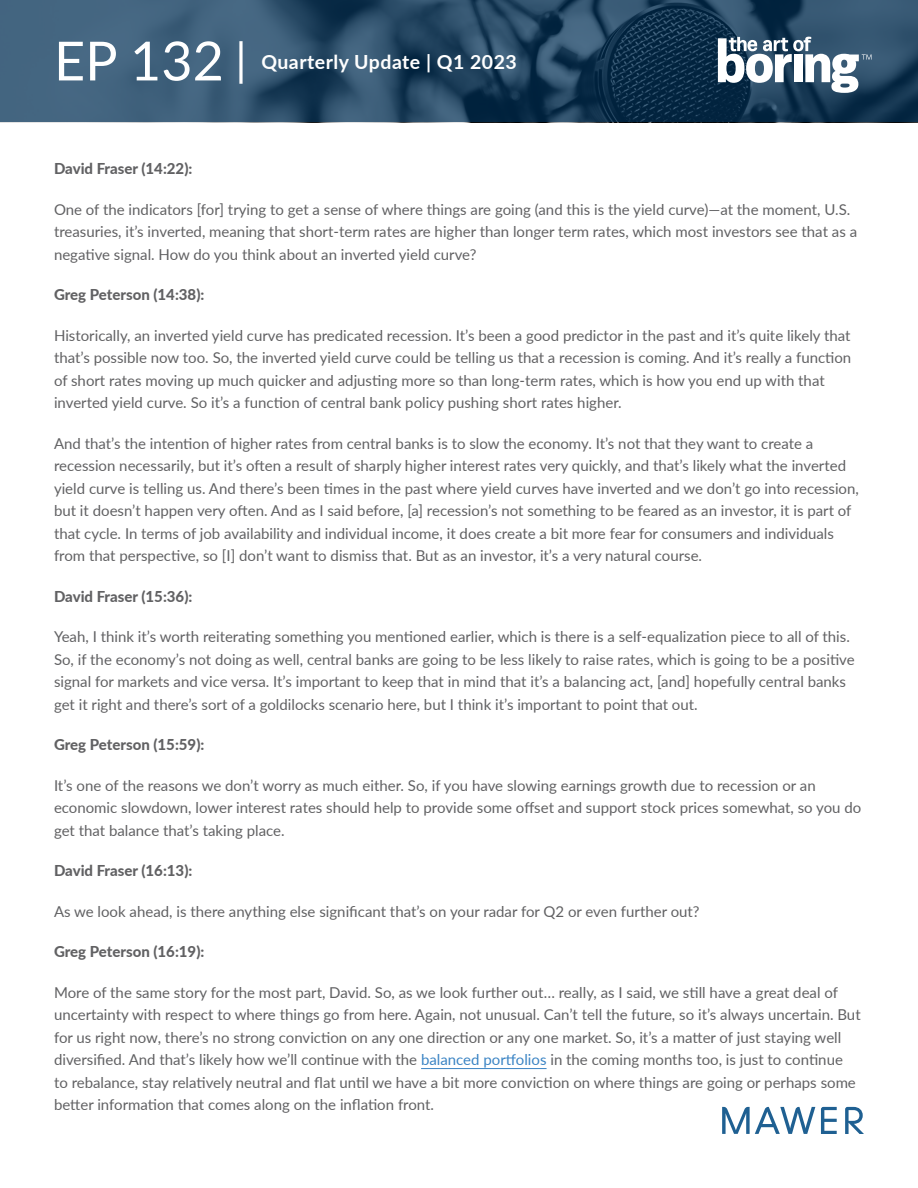
<style>
.page{position:relative;width:918px;height:1188px;background:#fff}
.page>*{position:absolute;margin:0;border:0;box-sizing:border-box;transform-origin:0 0}
.t1{font:54px "Lato";color:#fff}
.t2{font:700 19.5px "Lato";letter-spacing:.025em;color:#fff}
.t3{font:15px/22.5px "Lato";color:#616163}
.t4{font:800 15px "Lato";color:#616163}
.s1{font-size:45px}
.s2{color:#3b84c4}
</style>
<div class="page">
<svg style="left:845px;top:1107px;width:19px;height:27px"></svg>
<svg style="left:821px;top:1107px;width:16px;height:27px"></svg>
<svg style="left:722px;top:1107px;width:93px;height:27px"></svg>
<svg style="left:0;top:0;width:918px;height:122px;background:#2a4b66"></svg>
<svg style="left:718px;top:37px;width:154px;height:56px"></svg>
<hr style="left:421px;top:1068px;width:126px;height:1px;background:#3b84c4">
<h1 class="t1" style="left:54px;top:22px;width:194px">EP 132 <span class="s1">|</span></h1>
<h2 class="t2" style="left:261px;top:47px;width:257px">Quarterly Update | Q1 2023</h2>
<p class="t4" style="left:54px;top:157px;width:140px">David Fraser (14:22):</p>
<p class="t3" style="left:54px;top:197px;width:805px">One of the indicators [for] trying to get a sense of where things are going (and this is the yield curve)—at the moment, U.S. treasuries, it’s inverted, meaning that short-term rates are higher than longer term rates, which most investors see that as a negative signal. How do you think about an inverted yield curve?</p>
<p class="t4" style="left:54px;top:283px;width:152px">Greg Peterson (14:38):</p>
<p class="t3" style="left:54px;top:323px;width:799px">Historically, an inverted yield curve has predicated recession. It’s been a good predictor in the past and it’s quite likely that that’s possible now too. So, the inverted yield curve could be telling us that a recession is coming. And it’s really a function of short rates moving up much quicker and adjusting more so than long-term rates, which is how you end up with that inverted yield curve. So it’s a function of central bank policy pushing short rates higher.</p>
<p class="t3" style="left:54px;top:431px;width:806px">And that’s the intention of higher rates from central banks is to slow the economy. It’s not that they want to create a recession necessarily, but it’s often a result of sharply higher interest rates very quickly, and that’s likely what the inverted yield curve is telling us. And there’s been times in the past where yield curves have inverted and we don’t go into recession, but it doesn’t happen very often. And as I said before, [a] recession’s not something to be feared as an investor, it is part of that cycle. In terms of job availability and individual income, it does create a bit more fear for consumers and individuals from that perspective, so [I] don’t want to dismiss that. But as an investor, it’s a very natural course.</p>
<p class="t4" style="left:54px;top:585px;width:140px">David Fraser (15:36):</p>
<p class="t3" style="left:54px;top:625px;width:802px">Yeah, I think it’s worth reiterating something you mentioned earlier, which is there is a self-equalization piece to all of this.<br>So, if the economy’s not doing as well, central banks are going to be less likely to raise rates, which is going to be a positive signal for markets and vice versa. It’s important to keep that in mind that it’s a balancing act, [and] hopefully central banks get it right and there’s sort of a goldilocks scenario here, but I think it’s important to point that out.</p>
<p class="t4" style="left:54px;top:733px;width:152px">Greg Peterson (15:59):</p>
<p class="t3" style="left:54px;top:773px;width:809px">It’s one of the reasons we don’t worry as much either. So, if you have slowing earnings growth due to recession or an economic slowdown, lower interest rates should help to provide some offset and support stock prices somewhat, so you do get that balance that’s taking place.</p>
<p class="t4" style="left:54px;top:859px;width:140px">David Fraser (16:13):</p>
<p class="t3" style="left:54px;top:899px;width:647px">As we look ahead, is there anything else significant that’s on your radar for Q2 or even further out?</p>
<p class="t4" style="left:54px;top:940px;width:152px">Greg Peterson (16:19):</p>
<p class="t3" style="left:54px;top:980px;width:808px">More of the same story for the most part, David. So, as we look further out… really, as I said, we still have a great deal of uncertainty with respect to where things go from here. Again, not unusual. Can’t tell the future, so it’s always uncertain. But for us right now, there’s no strong conviction on any one direction or any one market. So, it’s a matter of just staying well diversified. And that’s likely how we’ll continue with the <span class="s2">balanced portfolios</span> in the coming months too, is just to continue<br>to rebalance, stay relatively neutral and flat until we have a bit more conviction on where things are going or perhaps some better information that comes along on the inflation front.</p>
</div>
